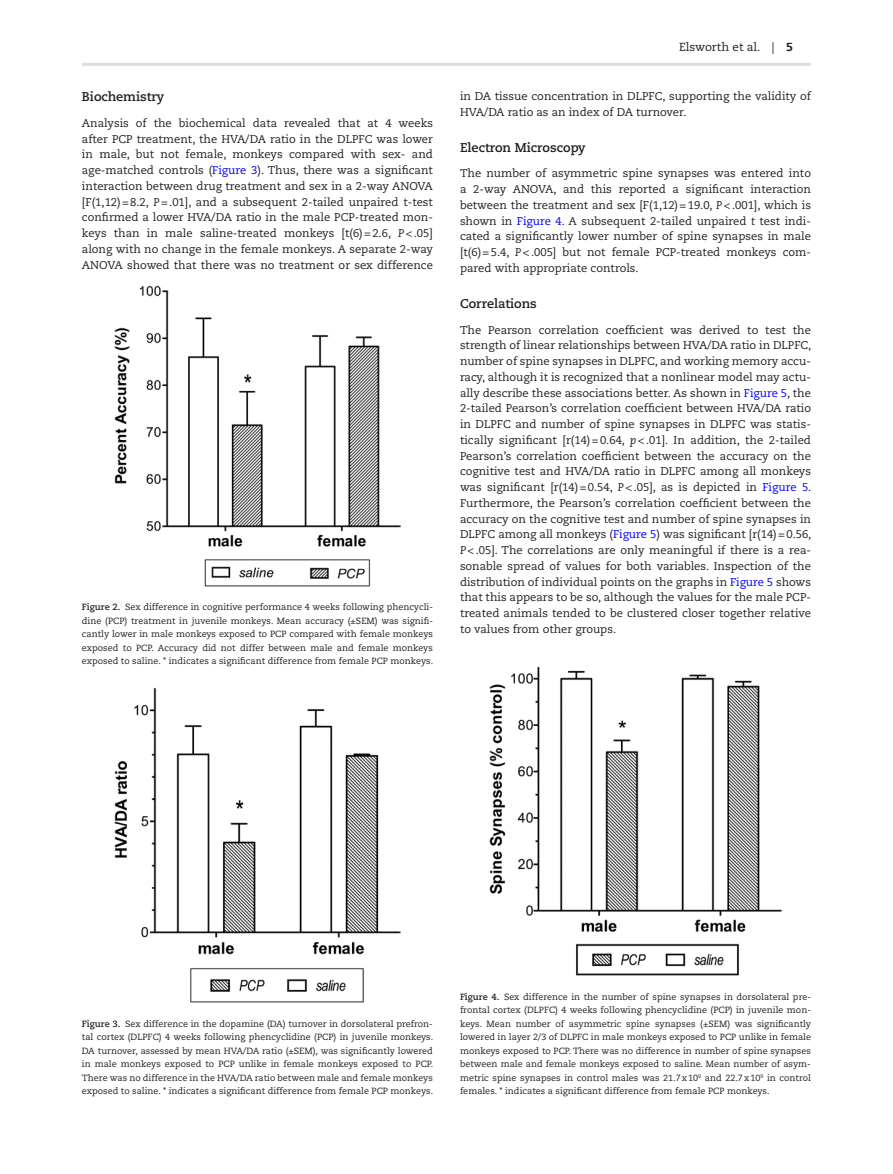
<style>
.page{position:relative;width:893px;height:1174px;background:#fff}
.page>*{position:absolute;margin:0;border:0;box-sizing:border-box;transform-origin:0 0}
.t1{font:700 12.75px "Caecilia LT Std";color:#231f20}
.t2{font:11.7px "Caecilia LT Std";letter-spacing:-.01em;color:#231f20}
.t3{font:11.25px/15.8px "Caecilia LT Std";color:#231f20;text-align:justify}
.t4{font:9px/13.5px "Caecilia LT Std";color:#231f20;text-align:justify}
.s1{color:#00f}
.s2{font-style:italic}
.s3{font-weight:700}
.s4{font-weight:800}
</style>
<div class="page">
<hr style="left:82px;top:63px;width:729px;height:3px;background:#dcdddf">
<img style="left:114px;top:286px;width:287px;height:300px">
<img style="left:115px;top:687px;width:285px;height:316px">
<img style="left:489px;top:667px;width:293px;height:309px">
<p class="t1" style="left:82px;top:89px;width:84px">Biochemistry</p>
<p class="t3" style="left:82px;top:115px;width:353px">Analysis of the biochemical data revealed that at 4 weeks after PCP treatment, the HVA/DA ratio in the DLPFC was lower in male, but not female, monkeys compared with sex- and age-matched controls (<span class="s1">Figure 3</span>). Thus, there was a significant interaction between drug treatment and sex in a 2-way ANOVA [F(1,12)=8.2, <span class="s2">P</span>=.01], and a subsequent 2-tailed unpaired t-test confirmed a lower HVA/DA ratio in the male PCP-treated mon&shy;keys than in male saline-treated monkeys [t(6)=2.6, <span class="s2">P</span>&lt;.05] along with no change in the female monkeys. A separate 2-way ANOVA showed that there was no treatment or sex difference</p>
<p class="t4" style="left:82px;top:600px;width:353px"><span class="s3">Figure 2.</span> Sex difference in cognitive performance 4 weeks following phencycli&shy;dine (PCP) treatment in juvenile monkeys. Mean accuracy (±SEM) was signifi&shy;cantly lower in male monkeys exposed to PCP compared with female monkeys exposed to PCP. Accuracy did not differ between male and female monkeys exposed to saline. * indicates a significant difference from female PCP monkeys.</p>
<p class="t2" style="left:679px;top:40px;width:115px">Elsworth et al. | <span class="s4">5</span></p>
<p class="t3" style="left:460px;top:89px;width:353px">in DA tissue concentration in DLPFC, supporting the validity of<br>HVA/DA ratio as an index of DA turnover.</p>
<p class="t1" style="left:460px;top:140px;width:127px">Electron Microscopy</p>
<p class="t3" style="left:460px;top:166px;width:353px">The number of asymmetric spine synapses was entered into a 2-way ANOVA, and this reported a significant interaction between the treatment and sex [F(1,12)=19.0, <span class="s2">P</span>&lt;.001], which is shown in <span class="s1">Figure 4</span>. A subsequent 2-tailed unpaired <span class="s2">t</span> test indi&shy;cated a significantly lower number of spine synapses in male [t(6)=5.4, <span class="s2">P</span>&lt;.005] but not female PCP-treated monkeys com&shy;pared with appropriate controls.</p>
<p class="t1" style="left:460px;top:296px;width:78px">Correlations</p>
<p class="t3" style="left:460px;top:322px;width:353px">The Pearson correlation coefficient was derived to test the strength of linear relationships between HVA/DA ratio in DLPFC, number of spine synapses in DLPFC, and working memory accu&shy;racy, although it is recognized that a nonlinear model may actu&shy;ally describe these associations better. As shown in <span class="s1">Figure 5</span>, the 2-tailed Pearson’s correlation coefficient between HVA/DA ratio in DLPFC and number of spine synapses in DLPFC was statis&shy;tically significant [r(14)=0.64, <span class="s2">p</span>&lt;.01]. In addition, the 2-tailed Pearson’s correlation coefficient between the accuracy on the cognitive test and HVA/DA ratio in DLPFC among all monkeys was significant [r(14)=0.54, <span class="s2">P</span>&lt;.05], as is depicted in <span class="s1">Figure 5</span>.<br>Furthermore, the Pearson’s correlation coefficient between the accuracy on the cognitive test and number of spine synapses in DLPFC among all monkeys (<span class="s1">Figure 5</span>) was significant [r(14)=0.56, <span class="s2">P</span>&lt;.05]. The correlations are only meaningful if there is a rea&shy;sonable spread of values for both variables. Inspection of the distribution of individual points on the graphs in <span class="s1">Figure 5</span> shows that this appears to be so, although the values for the male PCP&shy;treated animals tended to be clustered closer together relative to values from other groups.</p>
<p class="t4" style="left:82px;top:1017px;width:353px"><span class="s3">Figure 3.</span> Sex difference in the dopamine (DA) turnover in dorsolateral prefron&shy;tal cortex (DLPFC) 4 weeks following phencyclidine (PCP) in juvenile monkeys.<br>DA turnover, assessed by mean HVA/DA ratio (±SEM), was significantly lowered in male monkeys exposed to PCP unlike in female monkeys exposed to PCP.<br>There was no difference in the HVA/DA ratio between male and female monkeys exposed to saline. * indicates a significant difference from female PCP monkeys.</p>
<p class="t4" style="left:460px;top:990px;width:353px"><span class="s3">Figure 4.</span> Sex difference in the number of spine synapses in dorsolateral pre&shy;frontal cortex (DLPFC) 4 weeks following phencyclidine (PCP) in juvenile mon&shy;keys. Mean number of asymmetric spine synapses (±SEM) was significantly lowered in layer 2/3 of DLPFC in male monkeys exposed to PCP unlike in female monkeys exposed to PCP. There was no difference in number of spine synapses between male and female monkeys exposed to saline. Mean number of asym&shy;metric spine synapses in control males was 21.7x10<sup>9</sup> and 22.7x10<sup>9</sup> in control females. * indicates a significant difference from female PCP monkeys.</p>
</div>
